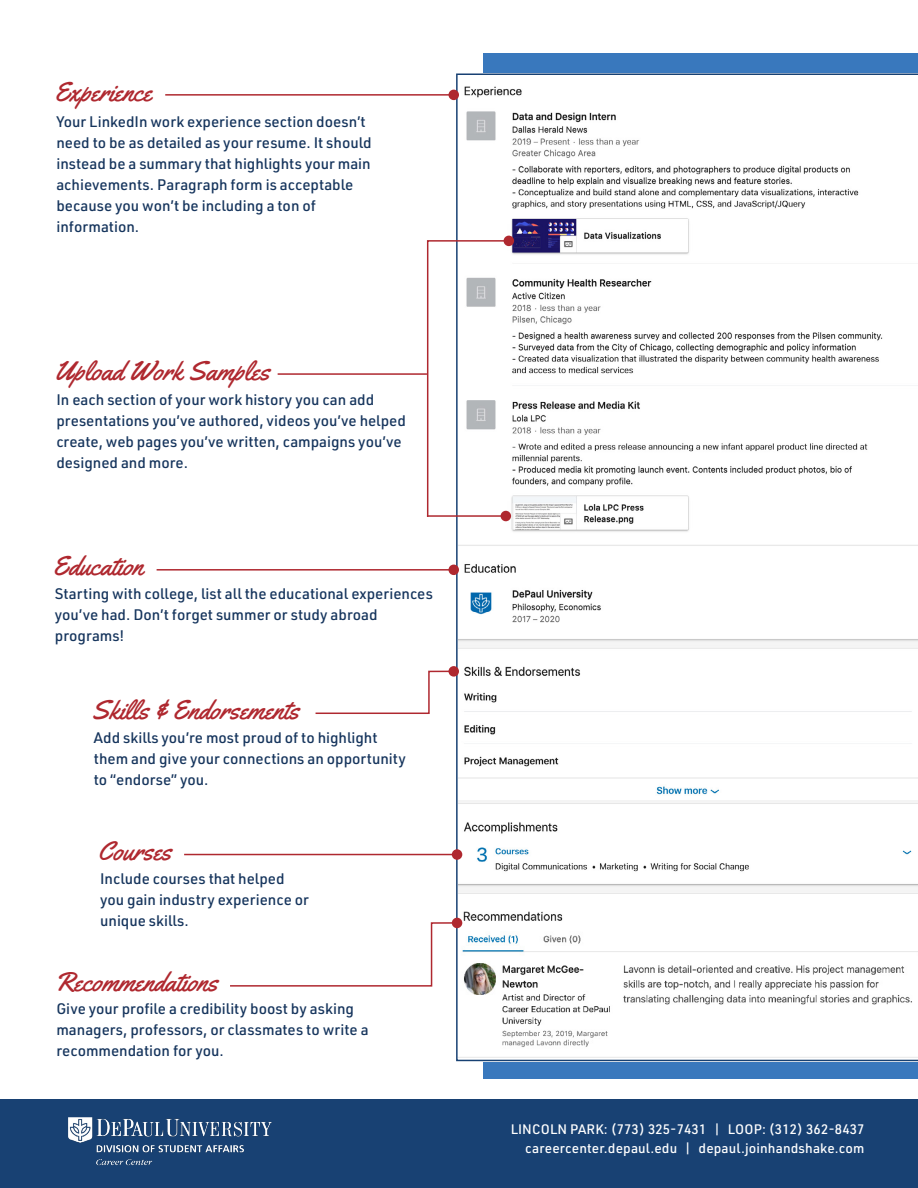
<style>
.page{position:relative;width:918px;height:1188px;background:#fff}
.page>*{position:absolute;margin:0;border:0;box-sizing:border-box;transform-origin:0 0}
.t1{font:27px "Yellowtail";color:#af282f}
.t2{font:500 15px/21px "URWDIN";color:#16355d}
.t3{font:500 13.5px/19.2px "URWDIN";letter-spacing:.01em;color:#fff;text-align:right}
</style>
<div class="page">
<div style="left:484px;top:53px;width:434px;height:1026px;background:#3978bd"></div>
<div style="left:0;top:1099px;width:918px;height:89px;background:#184173"></div>
<img style="left:68px;top:1117px;width:204px;height:49px">
<hr style="left:278px;top:373px;width:149px;height:2px;background:#af282f">
<svg style="left:456px;top:74px;width:462px;height:987px"></svg>
<hr style="left:165px;top:94px;width:289px;height:2px;background:#af282f">
<div style="left:448px;top:90px;width:11px;height:10px;background:#af282f;border-radius:50%"></div>
<hr style="left:157px;top:569px;width:297px;height:2px;background:#af282f">
<div style="left:448px;top:565px;width:11px;height:10px;background:#af282f;border-radius:50%"></div>
<svg style="left:315px;top:670px;width:133px;height:44px"></svg>
<div style="left:448px;top:666px;width:11px;height:11px;background:#af282f;border-radius:50%"></div>
<svg style="left:426px;top:239px;width:84px;height:279px"></svg>
<div style="left:504px;top:236px;width:10px;height:10px;background:#af282f;border-radius:50%"></div>
<hr style="left:427px;top:515px;width:79px;height:2px;background:#af282f">
<div style="left:501px;top:511px;width:10px;height:10px;background:#af282f;border-radius:50%"></div>
<hr style="left:184px;top:854px;width:273px;height:1px;background:#af282f">
<div style="left:452px;top:849px;width:10px;height:11px;background:#af282f;border-radius:50%"></div>
<svg style="left:230px;top:922px;width:229px;height:65px"></svg>
<div style="left:452px;top:918px;width:10px;height:10px;background:#af282f;border-radius:50%"></div>
<h1 class="t1" style="left:54px;top:74px;width:99px">Experience</h1>
<p class="t2" style="left:56px;top:111px;width:317px">Your LinkedIn work experience section doesn’t need to be as detailed as your resume. It should instead be a summary that highlights your main achievements. Paragraph form is acceptable because you won’t be including a ton of information.</p>
<h1 class="t1" style="left:54px;top:354px;width:217px">Upload Work Samples</h1>
<p class="t2" style="left:56px;top:389px;width:351px">In each section of your work history you can add presentations you’ve authored, videos you’ve helped create, web pages you’ve written, campaigns you’ve designed and more.</p>
<h1 class="t1" style="left:52px;top:549px;width:92px">Education</h1>
<p class="t2" style="left:55px;top:583px;width:380px">Starting with college, list all the educational experiences you’ve had. Don’t forget summer or study abroad programs!</p>
<h1 class="t1" style="left:92px;top:693px;width:209px">Skills &amp; Endorsements</h1>
<p class="t2" style="left:94px;top:727px;width:314px">Add skills you’re most proud of to highlight them and give your connections an opportunity to “endorse” you.</p>
<h1 class="t1" style="left:98px;top:834px;width:75px">Courses</h1>
<p class="t2" style="left:100px;top:868px;width:210px">Include courses that helped you gain industry experience or unique skills.</p>
<h1 class="t1" style="left:54px;top:965px;width:165px">Recommendations</h1>
<p class="t2" style="left:56px;top:998px;width:314px">Give your profile a credibility boost by asking managers, professors, or classmates to write a recommendation for you.</p>
<p class="t3" style="left:511px;top:1119px;width:355px">LINCOLN PARK: (773) 325-7431 | LOOP: (312) 362-8437 careercenter.depaul.edu | depaul.joinhandshake.com</p>
</div>
